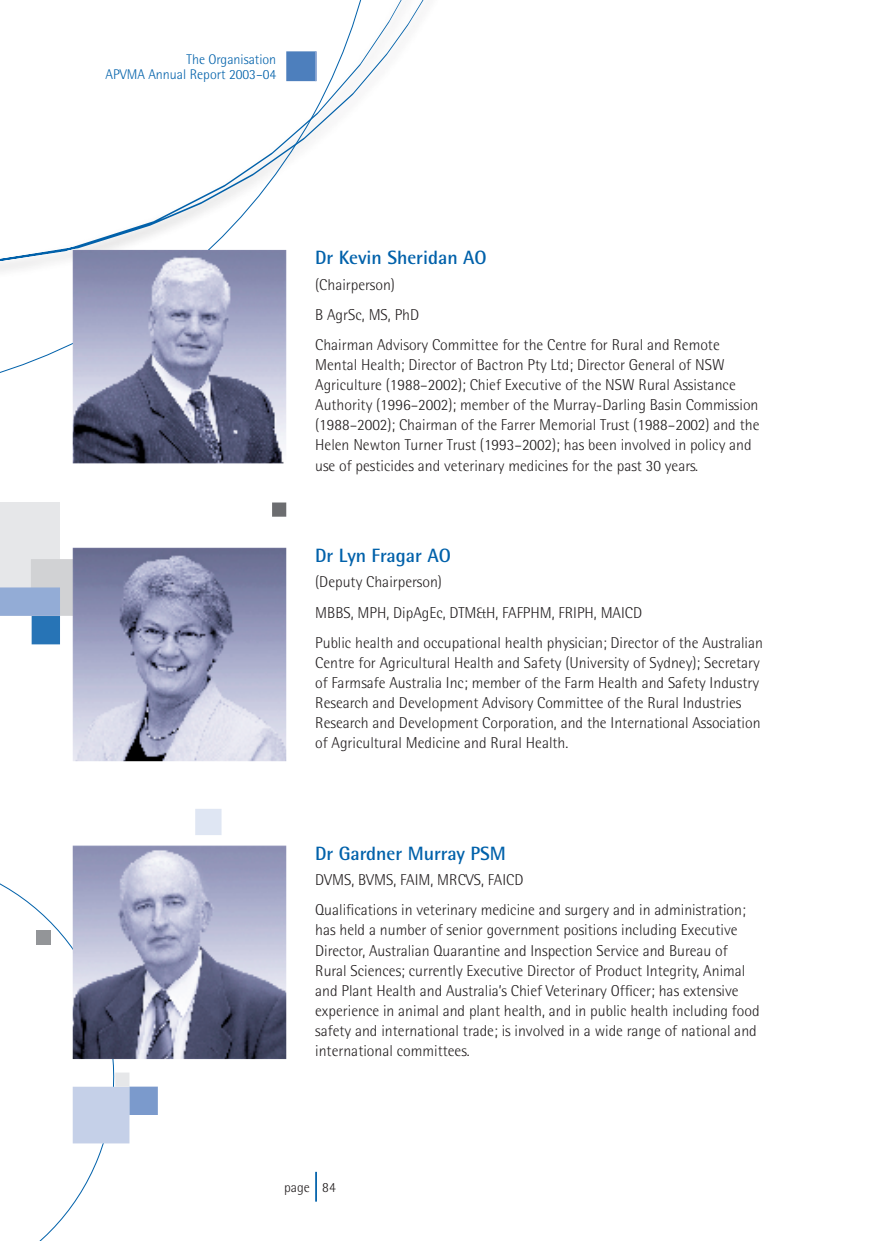
<style>
.page{position:relative;width:874px;height:1241px;background:#fff}
.page>*{position:absolute;margin:0;border:0;box-sizing:border-box;transform-origin:0 0}
.t1{font:700 19.25px "Rotis Semi Sans";color:#0161aa}
.t2{font:300 15.75px/20.1px "Rotis Semi Sans";color:#231f20}
.t3{font:300 14px/15.8px "Rotis Semi Sans";color:#0161aa;text-align:right}
.t4{font:300 14px "Rotis Semi Sans";color:#231f20}
</style>
<div class="page">
<hr style="left:315px;top:1171px;width:2px;height:30px;background:#0161aa">
<svg style="left:0;top:871px;width:177px;height:369px"></svg>
<svg style="left:0;top:0;width:424px;height:595px"></svg>
<div style="left:31px;top:559px;width:57px;height:56px;background:#d1d2d4"></div>
<div style="left:0;top:587px;width:60px;height:28px;background:#93acd6"></div>
<div style="left:73px;top:1086px;width:56px;height:57px;background:#c5d0e8"></div>
<div style="left:115px;top:1072px;width:14px;height:14px;background:#e6e7e9"></div>
<div style="left:129px;top:1086px;width:29px;height:28px;background:#7b9acc"></div>
<div style="left:272px;top:502px;width:14px;height:14px;background:#6c6d70"></div>
<div style="left:32px;top:616px;width:28px;height:28px;background:#2774b6"></div>
<div style="left:195px;top:808px;width:26px;height:27px;background:#dfe6f3"></div>
<div style="left:286px;top:51px;width:30px;height:30px;background:#4d7fbd"></div>
<img style="left:73px;top:250px;width:213px;height:213px">
<img style="left:73px;top:547px;width:213px;height:214px">
<img style="left:73px;top:845px;width:213px;height:213px">
<hr style="left:315px;top:51px;width:2px;height:30px;background:#93acd6">
<p class="t3" style="left:105px;top:51px;width:172px">The Organisation<br>APVMA Annual Report 2003–04</p>
<p class="t1" style="left:315px;top:246px;width:173px">Dr Kevin Sheridan AO</p>
<p class="t2" style="left:315px;top:269px;width:406px;line-height:30.1px">(Chairperson)<br>B AgrSc, MS, PhD<br>Chairman Advisory Committee for the Centre for Rural and Remote</p>
<p class="t2" style="left:315px;top:354px;width:445px">Mental Health; Director of Bactron Pty Ltd; Director General of NSW Agriculture (1988–2002); Chief Executive of the NSW Rural Assistance Authority (1996–2002); member of the Murray-Darling Basin Commission (1988–2002); Chairman of the Farrer Memorial Trust (1988–2002) and the Helen Newton Turner Trust (1993–2002); has been involved in policy and use of pesticides and veterinary medicines for the past 30 years.</p>
<p class="t1" style="left:315px;top:544px;width:137px">Dr Lyn Fragar AO</p>
<p class="t2" style="left:315px;top:567px;width:449px;line-height:30.1px">(Deputy Chairperson)<br>MBBS, MPH, DipAgEc, DTM&amp;H, FAFPHM, FRIPH, MAICD<br>Public health and occupational health physician; Director of the Australian</p>
<p class="t2" style="left:315px;top:652px;width:446px">Centre for Agricultural Health and Safety (University of Sydney); Secretary of Farmsafe Australia Inc; member of the Farm Health and Safety Industry Research and Development Advisory Committee of the Rural Industries Research and Development Corporation, and the International Association of Agricultural Medicine and Rural Health.</p>
<p class="t1" style="left:315px;top:841px;width:192px">Dr Gardner Murray PSM</p>
<p class="t2" style="left:315px;top:864px;width:432px;line-height:30.1px">DVMS, BVMS, FAIM, MRCVS, FAICD<br>Qualifications in veterinary medicine and surgery and in administration;</p>
<p class="t2" style="left:315px;top:919px;width:446px">has held a number of senior government positions including Executive Director, Australian Quarantine and Inspection Service and Bureau of Rural Sciences; currently Executive Director of Product Integrity, Animal and Plant Health and Australia’s Chief Veterinary Officer; has extensive experience in animal and plant health, and in public health including food safety and international trade; is involved in a wide range of national and international committees.</p>
<p class="t4" style="left:284px;top:1179px;width:53px">page 84</p>
</div>
